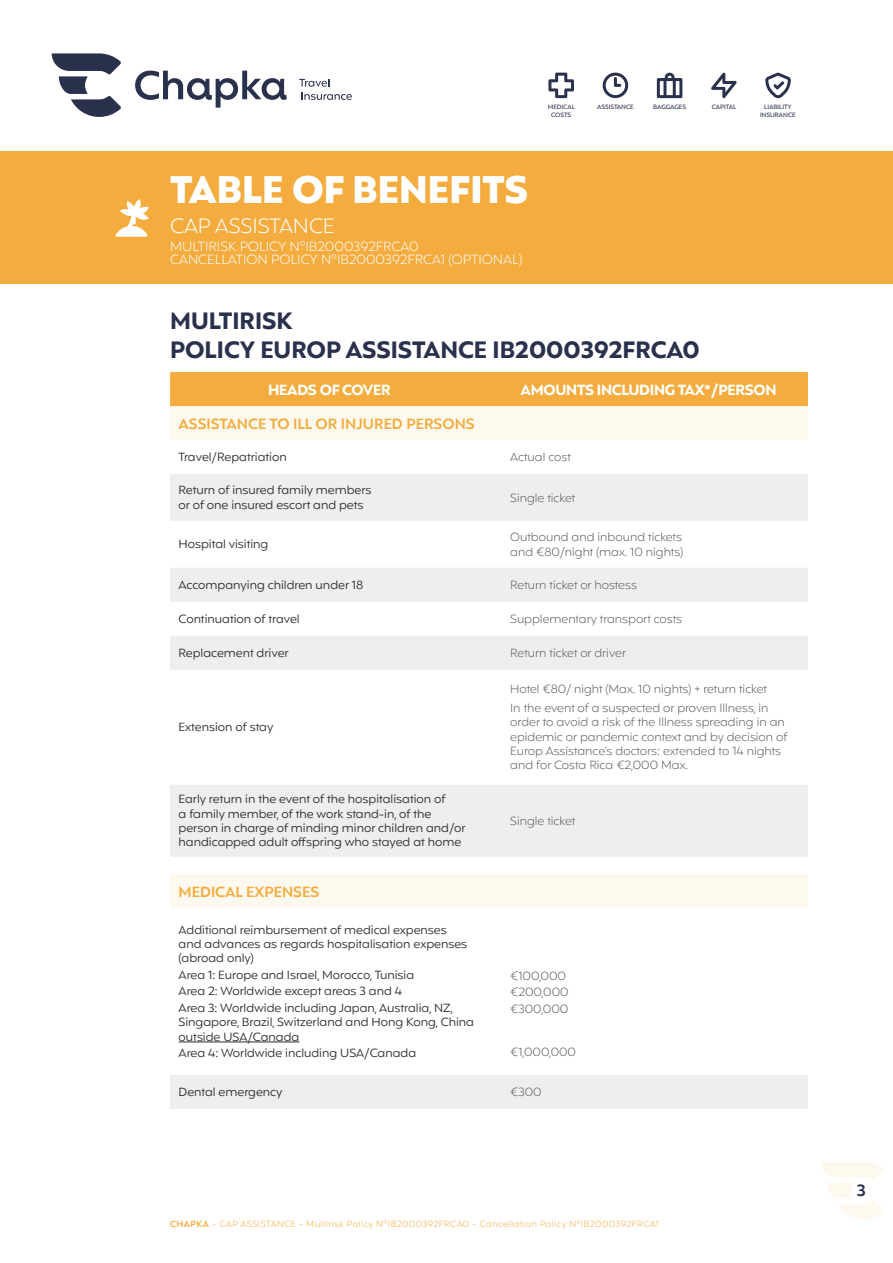
<style>
.page{position:relative;width:893px;height:1263px;background:#fff}
.page>*{position:absolute;margin:0;border:0;box-sizing:border-box;transform-origin:0 0}
.t1{font:900 39px "Mangueira Alt";color:#fff}
.t2{font:700 24px/28.8px "Mangueira Alt";color:#2a314d}
.t3{font:300 21px "Mangueira Alt";color:#fff}
.t4{font:600 16.5px "Mangueira Alt";color:#2a314d}
.t5{font:600 15px "Mangueira Alt";color:#f3ac3d}
.t6{font:700 15px "Mangueira Alt";letter-spacing:-.02em;color:#fff}
.t7{font:300 13.5px/13.5px "Mangueira Alt";color:#fff}
.t8{font:12px/14.4px "Mangueira Alt";color:#2b2b2b}
.t9{font:300 12px/14.4px "Mangueira Alt";color:#5d5958}
.t10{font:300 9px "Mangueira Alt";letter-spacing:.05em;color:#f3ac3d}
.t11{font:500 6.3px/7.6px "Mangueira Alt";color:#2a314d;text-align:center}
.s1{font-weight:600}
</style>
<div class="page">
<svg style="left:821px;top:1162px;width:63px;height:57px"></svg>
<div style="left:0;top:152px;width:893px;height:132px;background:#f3ac3d"></div>
<svg style="left:115px;top:199px;width:34px;height:38px"></svg>
<div style="left:170px;top:372px;width:638px;height:34px;background:#f3ac3d"></div>
<div style="left:170px;top:406px;width:638px;height:34px;background:#fef9ee"></div>
<svg style="left:170px;top:474px;width:638px;height:635px"></svg>
<hr style="left:179px;top:1042px;width:120px;height:1px;background:#2b2b2b">
<svg style="left:548px;top:73px;width:26px;height:25px"></svg>
<svg style="left:603px;top:73px;width:25px;height:25px"></svg>
<svg style="left:657px;top:73px;width:25px;height:25px"></svg>
<svg style="left:765px;top:73px;width:26px;height:25px"></svg>
<svg style="left:711px;top:73px;width:26px;height:25px"></svg>
<svg style="left:52px;top:53px;width:69px;height:64px"></svg>
<svg style="left:135px;top:71px;width:152px;height:37px"></svg>
<svg style="left:299px;top:79px;width:53px;height:21px"></svg>
<p class="t11" style="left:548px;top:103px;width:29px">MEDICAL<br>COSTS</p>
<p class="t11" style="left:597px;top:103px;width:38px">ASSISTANCE</p>
<p class="t11" style="left:653px;top:103px;width:34px">BAGGAGES</p>
<p class="t11" style="left:712px;top:103px;width:26px">CAPITAL</p>
<p class="t11" style="left:760px;top:103px;width:37px">LIABILITY<br>INSURANCE</p>
<h1 class="t1" style="left:170px;top:164px;width:360px">TABLE OF BENEFITS</h1>
<h3 class="t3" style="left:170px;top:212px;width:166px">CAP ASSISTANCE</h3>
<p class="t7" style="left:170px;top:241px;width:354px">MULTIRISK POLICY N°IB2000392FRCA0<br>CANCELLATION POLICY N°IB2000392FRCA1 (OPTIONAL)</p>
<h2 class="t2" style="left:170px;top:308px;width:531px">MULTIRISK<br>POLICY EUROP ASSISTANCE IB2000392FRCA0</h2>
<p class="t6" style="left:268px;top:380px;width:124px">HEADS OF COVER</p>
<p class="t6" style="left:520px;top:380px;width:257px">AMOUNTS INCLUDING TAX*/PERSON</p>
<p class="t5" style="left:179px;top:414px;width:298px">ASSISTANCE TO ILL OR INJURED PERSONS</p>
<p class="t8" style="left:179px;top:451px;width:110px">Travel/Repatriation</p>
<p class="t9" style="left:510px;top:451px;width:62px">Actual cost</p>
<p class="t8" style="left:179px;top:484px;width:194px">Return of insured family members or of one insured escort and pets</p>
<p class="t9" style="left:510px;top:491px;width:67px">Single ticket</p>
<p class="t8" style="left:179px;top:538px;width:91px">Hospital visiting</p>
<p class="t9" style="left:510px;top:531px;width:175px">Outbound and inbound tickets and €80/night (max. 10 nights)</p>
<p class="t8" style="left:179px;top:578px;width:186px">Accompanying children under 18</p>
<p class="t9" style="left:510px;top:578px;width:128px">Return ticket or hostess</p>
<p class="t8" style="left:179px;top:612px;width:123px">Continuation of travel</p>
<p class="t9" style="left:510px;top:612px;width:173px">Supplementary transport costs</p>
<p class="t8" style="left:179px;top:646px;width:112px">Replacement driver</p>
<p class="t9" style="left:510px;top:646px;width:117px">Return ticket or driver</p>
<p class="t8" style="left:179px;top:721px;width:96px">Extension of stay</p>
<p class="t8" style="left:179px;top:793px;width:289px">Early return in the event of the hospitalisation of<br>a family member, of the work stand-in, of the person in charge of minding minor children and/or handicapped adult offspring who stayed at home</p>
<p class="t5" style="left:179px;top:881px;width:142px">MEDICAL EXPENSES</p>
<p class="t8" style="left:179px;top:923px;width:290px">Additional reimbursement of medical expenses and advances as regards hospitalisation expenses (abroad only)</p>
<p class="t8" style="left:179px;top:967px;width:276px;line-height:16.5px">Area 1: Europe and Israel, Morocco, Tunisia<br>Area 2: Worldwide except areas 3 and 4<br>Area 3: Worldwide including Japan, Australia, NZ,</p>
<p class="t8" style="left:179px;top:1016px;width:297px">Singapore, Brazil, Switzerland and Hong Kong, China outside USA/Canada</p>
<p class="t8" style="left:179px;top:1047px;width:239px">Area 4: Worldwide including USA/Canada</p>
<p class="t9" style="left:510px;top:681px;width:260px;line-height:18.6px">Hotel €80/ night (Max. 10 nights) + return ticket<br>In the event of a suspected or proven Illness, in</p>
<p class="t9" style="left:510px;top:716px;width:279px">order to avoid a risk of the Illness spreading in an epidemic or pandemic context and by decision of Europ Assistance’s doctors: extended to 14 nights and for Costa Rica €2,000 Max.</p>
<p class="t9" style="left:510px;top:814px;width:67px">Single ticket</p>
<p class="t9" style="left:510px;top:968px;width:60px;line-height:16.5px">€100,000 €200,000 €300,000</p>
<p class="t9" style="left:510px;top:1046px;width:67px">€1,000,000</p>
<p class="t8" style="left:179px;top:1085px;width:105px">Dental emergency</p>
<p class="t9" style="left:510px;top:1085px;width:33px">€300</p>
<p class="t10" style="left:170px;top:1218px;width:490px"><span class="s1">CHAPKA</span> - CAP ASSISTANCE - Multirisk Policy N°IB2000392FRCA0 - Cancellation Policy N°IB2000392FRCA1</p>
<h3 class="t4" style="left:857px;top:1179px;width:11px">3</h3>
</div>
